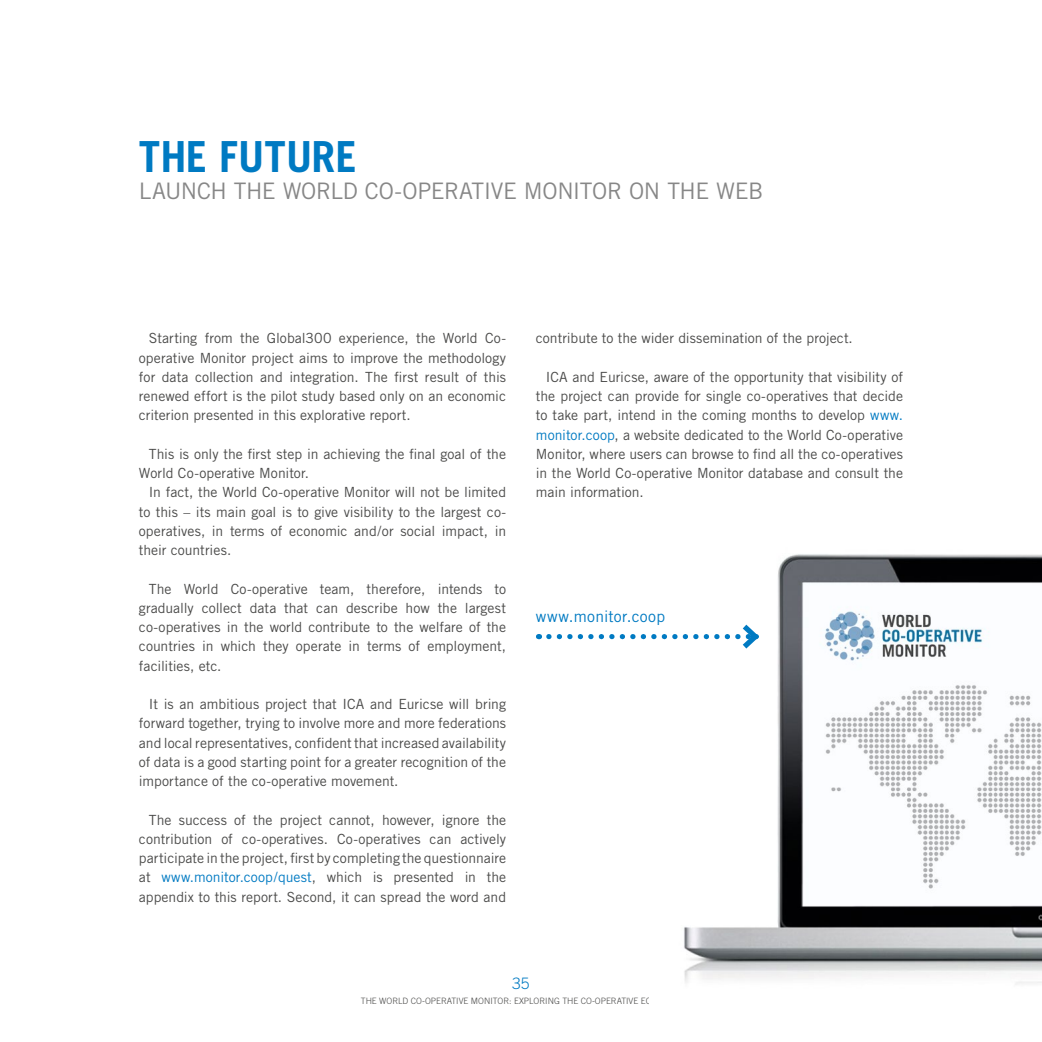
<style>
.page{position:relative;width:1042px;height:1042px;background:#fff}
.page>*{position:absolute;margin:0;border:0;box-sizing:border-box;transform-origin:0 0}
.t1{font:700 42.88px "Trade Gothic";color:#007ac2}
.t2{font:22.75px "Trade Gothic";letter-spacing:-.02em;color:#878787}
.t3{font:15.75px "Trade Gothic";color:#007ac2}
.t4{font:300 15.75px "Trade Gothic";color:#007ac2}
.t5{font:14px/19.2px "Trade Gothic";color:#4a4a49;text-align:justify}
.t6{font:300 8.75px "Trade Gothic";color:#4a4a49}
.s1{color:#007ac2}
</style>
<div class="page">
<img style="left:684px;top:554px;width:358px;height:431px">
<svg style="left:549px;top:619px;width:214px;height:35px"></svg>
<h1 class="t1" style="left:139px;top:130px;width:215px">THE FUTURE</h1>
<h2 class="t2" style="left:139px;top:177px;width:626px">Launch the World Co-operative Monitor on the web</h2>
<p class="t5" style="left:139px;top:328px;width:369px;text-indent:10px">Starting from the Global300 experience, the World Co&shy;operative Monitor project aims to improve the methodology for data collection and integration. The first result of this renewed effort is the pilot study based only on an economic criterion presented in this explorative report.</p>
<p class="t5" style="left:139px;top:444px;width:369px;text-indent:10px">This is only the first step in achieving the final goal of the<br>World Co-operative Monitor.</p>
<p class="t5" style="left:139px;top:482px;width:369px;text-indent:10px">I n fact, the World Co-operative Monitor will not be limited to this – its main goal is to give visibility to the largest co&shy;operatives, in terms of economic and/or social impact, in their countries.</p>
<p class="t5" style="left:139px;top:579px;width:369px;text-indent:10px">The World Co-operative team, therefore, intends to gradually collect data that can describe how the largest co-operatives in the world contribute to the welfare of the countries in which they operate in terms of employment, facilities, etc.</p>
<p class="t5" style="left:149px;top:694px;width:202px">It is an ambitious project that ICA</p>
<p class="t5" style="left:139px;top:694px;width:369px;text-indent:231px">and Euricse will bring forward together, trying to involve more and more federations and local representatives, confident that increased availability of data is a good starting point for a greater recognition of the importance of the co-operative movement.</p>
<p class="t5" style="left:139px;top:810px;width:369px;text-indent:10px">The success of the project cannot, however, ignore the contribution of co-operatives. Co-operatives can actively participate in the project, first by completing the questionnaire at <span class="s1">www.monitor.coop/quest</span>, which is presented in the appendix to this report. Second, it can spread the word and</p>
<p class="t5" style="left:536px;top:328px;width:318px">contribute to the wider dissemination of the project.</p>
<p class="t5" style="left:546px;top:367px;width:8px">ICA</p>
<p class="t5" style="left:536px;top:367px;width:369px;text-indent:36px">and Euricse, aware of the opportunity that visibility of the project can provide for single co-operatives that decide to take part, intend in the coming months to develop <span class="s1">www. monitor.coop</span>, a website dedicated to the World Co-operative Monitor, where users can browse to find all the co-operatives in the World Co-operative Monitor database and consult the main information.</p>
<p class="t3" style="left:536px;top:606px;width:131px">www.monitor.coop</p>
<p class="t4" style="left:512px;top:973px;width:19px">35</p>
<p class="t6" style="left:361px;top:996px;width:322px">THE WORLD CO-OPERATIVE MONITOR: EXPLORING THE CO-OPERATIVE ECONOMY</p>
</div>
